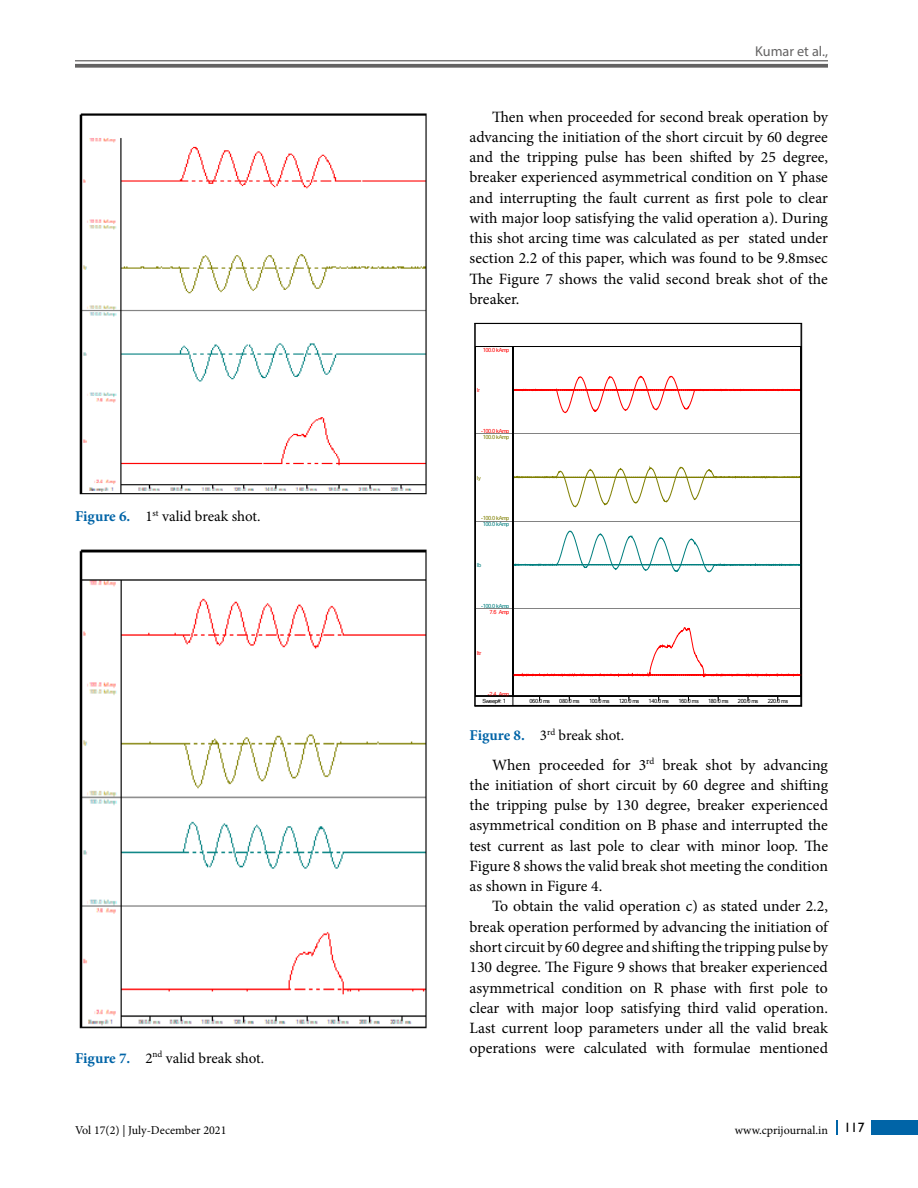
<style>
.page{position:relative;width:918px;height:1188px;background:#fff}
.page>*{position:absolute;margin:0;border:0;box-sizing:border-box;transform-origin:0 0}
.t1{font:15.75px/20.2px "Minion Pro";color:#000;text-align:justify}
.t2{font:15px "Minion Pro";letter-spacing:-.005em;color:#000}
.t3{font:14.25px "Myriad Pro";color:#646363}
.t4{font:12px "Minion Pro";color:#000}
.t5{font:5.55px "Microsoft Sans Serif";letter-spacing:-.07em;color:#000}
.t6{font:5.55px "Microsoft Sans Serif";letter-spacing:-.07em;color:#f00}
.t7{font:5.55px "Microsoft Sans Serif";letter-spacing:-.07em;color:#7f7f00}
.t8{font:5.55px "Microsoft Sans Serif";letter-spacing:-.07em;color:#007f7f}
.s1{font-weight:700;color:#0064a7}
</style>
<div class="page">
<hr style="left:75px;top:60px;width:753px;height:1px;background:#646363">
<svg style="left:75px;top:64px;width:753px;height:4px;background:#717070"></svg>
<div style="left:872px;top:1120px;width:46px;height:15px;background:#0064a7"></div>
<svg style="left:836px;top:1120px;width:1px;height:15px"></svg>
<img style="left:79px;top:113px;width:348px;height:382px">
<img style="left:79px;top:549px;width:348px;height:480px">
<svg style="left:514px;top:376px;width:287px;height:37px"></svg>
<hr style="left:475px;top:433px;width:326px;height:1px;background:#828282">
<svg style="left:514px;top:467px;width:287px;height:40px"></svg>
<hr style="left:475px;top:521px;width:326px;height:1px;background:#828282">
<svg style="left:514px;top:531px;width:287px;height:41px"></svg>
<hr style="left:475px;top:608px;width:326px;height:1px;background:#828282">
<svg style="left:514px;top:627px;width:287px;height:53px"></svg>
<hr style="left:475px;top:347px;width:38px;height:1px;background:#000">
<hr style="left:475px;top:696px;width:38px;height:1px;background:#000">
<hr style="left:513px;top:347px;width:288px;height:1px;background:#000">
<hr style="left:513px;top:347px;width:1px;height:349px;background:#000">
<hr style="left:513px;top:696px;width:288px;height:1px;background:#000">
<hr style="left:475px;top:323px;width:326px;height:1px;background:#000">
<hr style="left:801px;top:324px;width:1px;height:381px;background:#000">
<hr style="left:475px;top:705px;width:326px;height:1px;background:#000">
<hr style="left:475px;top:324px;width:1px;height:381px;background:#000">
<p class="t3" style="left:755px;top:42px;width:74px">Kumar et al.,</p>
<p class="t1" style="left:469px;top:107px;width:360px;text-indent:23px">Then when proceeded for second break operation by advancing the initiation of the short circuit by 60 degree and the tripping pulse has been shifted by 25 degree, breaker experienced asymmetrical condition on Y phase and interrupting the fault current as first pole to clear with major loop satisfying the valid operation a). During this shot arcing time was calculated as per stated under section 2.2 of this paper, which was found to be 9.8msec The Figure 7 shows the valid second break shot of the breaker.</p>
<p class="t6" style="left:483px;top:346px;width:28px">100.0 kAmp</p>
<p class="t6" style="left:477px;top:387px;width:5px">Ir</p>
<p class="t6" style="left:481px;top:427px;width:30px">-100.0 kAmp</p>
<p class="t7" style="left:483px;top:433px;width:28px">100.0 kAmp</p>
<p class="t2" style="left:75px;top:506px;width:187px"><span class="s1">Figure 6.</span> 1<sup>st</sup> valid break shot.</p>
<p class="t2" style="left:75px;top:1048px;width:191px"><span class="s1">Figure 7.</span> 2<sup>nd</sup> valid break shot.</p>
<p class="t7" style="left:477px;top:474px;width:6px">Iy</p>
<p class="t7" style="left:481px;top:515px;width:30px">-100.0 kAmp</p>
<p class="t8" style="left:483px;top:521px;width:28px">100.0 kAmp</p>
<p class="t8" style="left:477px;top:561px;width:6px">Ib</p>
<p class="t8" style="left:481px;top:602px;width:30px">-100.0 kAmp</p>
<p class="t6" style="left:489px;top:608px;width:21px">7.6 Amp</p>
<p class="t6" style="left:477px;top:649px;width:6px">Itr</p>
<p class="t6" style="left:488px;top:690px;width:23px">-2.4 Amp</p>
<p class="t5" style="left:482px;top:698px;width:25px">Sweep#: 1</p>
<p class="t5" style="left:530px;top:698px;width:22px">060.0 ms</p>
<p class="t5" style="left:559px;top:698px;width:22px">080.0 ms</p>
<p class="t5" style="left:589px;top:698px;width:22px">100.0 ms</p>
<p class="t5" style="left:619px;top:698px;width:22px">120.0 ms</p>
<p class="t5" style="left:649px;top:698px;width:22px">140.0 ms</p>
<p class="t5" style="left:678px;top:698px;width:22px">160.0 ms</p>
<p class="t5" style="left:708px;top:698px;width:22px">180.0 ms</p>
<p class="t5" style="left:738px;top:698px;width:22px">200.0 ms</p>
<p class="t5" style="left:768px;top:698px;width:22px">220.0 ms</p>
<p class="t2" style="left:470px;top:726px;width:156px"><span class="s1">Figure 8.</span> 3<sup>rd</sup> break shot.</p>
<p class="t1" style="left:469px;top:755px;width:360px;text-indent:23px">When proceeded for 3<sup>rd</sup> break shot by advancing the initiation of short circuit by 60 degree and shifting the tripping pulse by 130 degree, breaker experienced asymmetrical condition on B phase and interrupted the test current as last pole to clear with minor loop. The Figure 8 shows the valid break shot meeting the condition as shown in Figure 4.</p>
<p class="t1" style="left:469px;top:896px;width:360px;text-indent:23px">To obtain the valid operation c) as stated under 2.2, break operation performed by advancing the initiation of short circuit by 60 degree and shifting the tripping pulse by 130 degree. The Figure 9 shows that breaker experienced asymmetrical condition on R phase with first pole to clear with major loop satisfying third valid operation.<br>Last current loop parameters under all the valid break operations were calculated with formulae mentioned</p>
<p class="t4" style="left:75px;top:1123px;width:153px">Vol 17(2) | July-December 2021</p>
<p class="t4" style="left:735px;top:1123px;width:131px">www.cprijournal.in <sup>117</sup></p>
</div>
